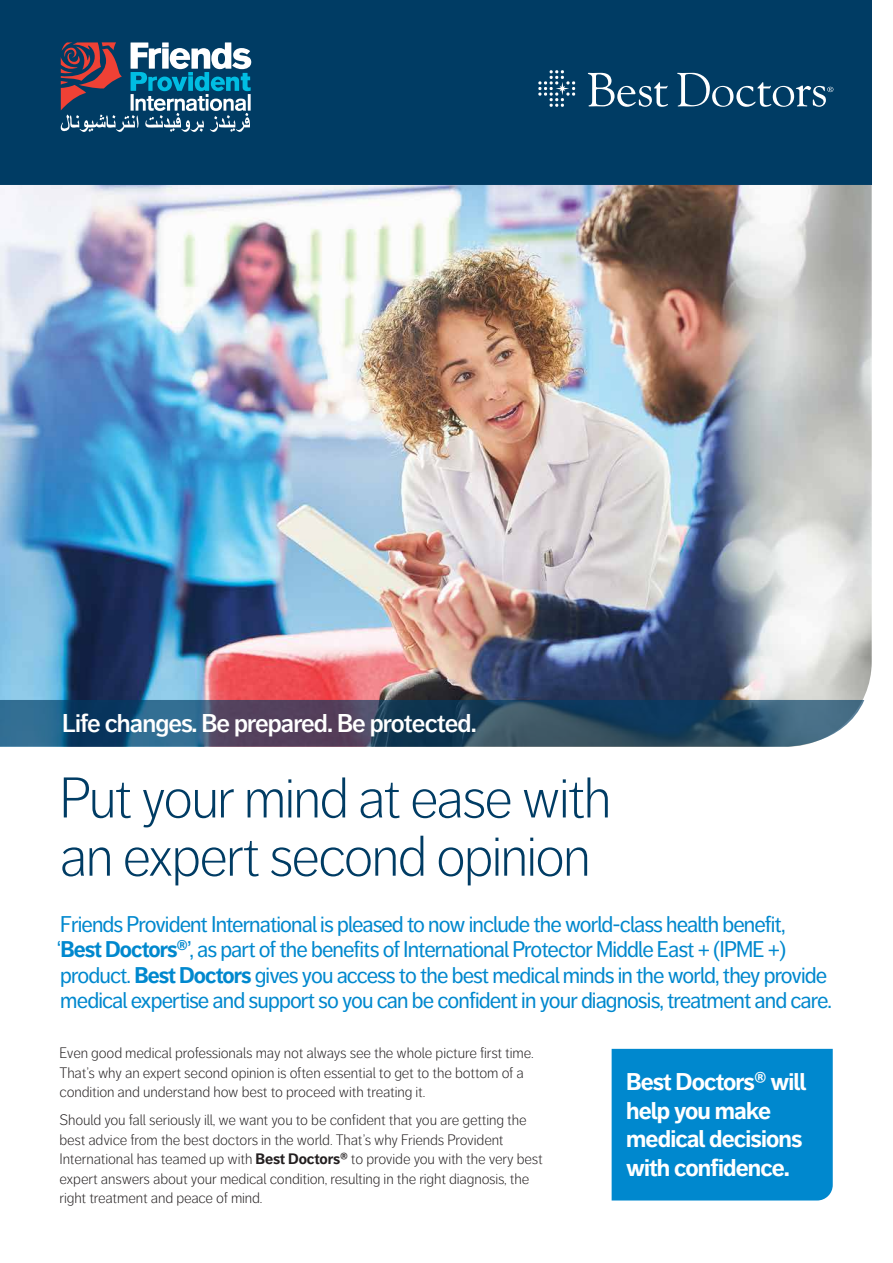
<style>
.page{position:relative;width:893px;height:1263px;background:#fff}
.page>*{position:absolute;margin:0;border:0;box-sizing:border-box;transform-origin:0 0}
.Sub_Head_1{font:300 56.7px/58.2px "Friends Life Dagny";letter-spacing:-.035em;color:#003c64}
.t1{font:600 25.5px "Friends Life Dagny";letter-spacing:-.035em;color:#fff}
.Body{font:700 24px/28.5px "Friends Life Dagny";letter-spacing:-.035em;color:#fff}
.Body-2{font:22.5px/25.5px "Friends Life Dagny";letter-spacing:-.04em;color:#0088ce}
.Body-3{font:300 15px/19.5px "Friends Life Dagny";letter-spacing:-.01em;color:#231f20}
.s1{font-weight:700}
</style>
<div class="page">
<div style="left:0;top:0;width:872px;height:185px;background:#003c64"></div>
<div style="left:612px;top:1049px;width:221px;height:151px;background:#0088ce"></div>
<svg style="left:588px;top:73px;width:245px;height:34px"></svg>
<svg style="left:538px;top:70px;width:37px;height:37px"></svg>
<img style="left:0;top:185px;width:872px;height:516px">
<svg style="left:60px;top:42px;width:191px;height:90px"></svg>
<svg style="left:0;top:700px;width:864px;height:47px;background:#34516d"></svg>
<p class="t1" style="left:62px;top:708px;width:416px">Life changes. Be prepared. Be protected.</p>
<p class="Sub_Head_1" style="left:60px;top:769px;width:554px">Put your mind at ease with an expert second opinion</p>
<p class="Body-2" style="left:57px;top:911px;width:777px">Friends Provident International is pleased to now include the world-class health benefit, ‘<span class="s1">Best Doctors®</span>’, as part of the benefits of International Protector Middle East + (IPME +) product. <span class="s1">Best Doctors</span> gives you access to the best medical minds in the world, they provide medical expertise and support so you can be confident in your diagnosis, treatment and care.</p>
<p class="Body-3" style="left:60px;top:1044px;width:476px">Even good medical professionals may not always see the whole picture first time.<br>That’s why an expert second opinion is often essential to get to the bottom of a condition and understand how best to proceed with treating it.</p>
<p class="Body-3" style="left:60px;top:1111px;width:485px">Should you fall seriously ill, we want you to be confident that you are getting the best advice from the best doctors in the world. That’s why Friends Provident International has teamed up with <span class="s1">Best Doctors®</span> to provide you with the very best expert answers about your medical condition, resulting in the right diagnosis, the right treatment and peace of mind.</p>
<p class="Body" style="left:626px;top:1068px;width:182px">Best Doctors® will help you make medical decisions with confidence.</p>
</div>
